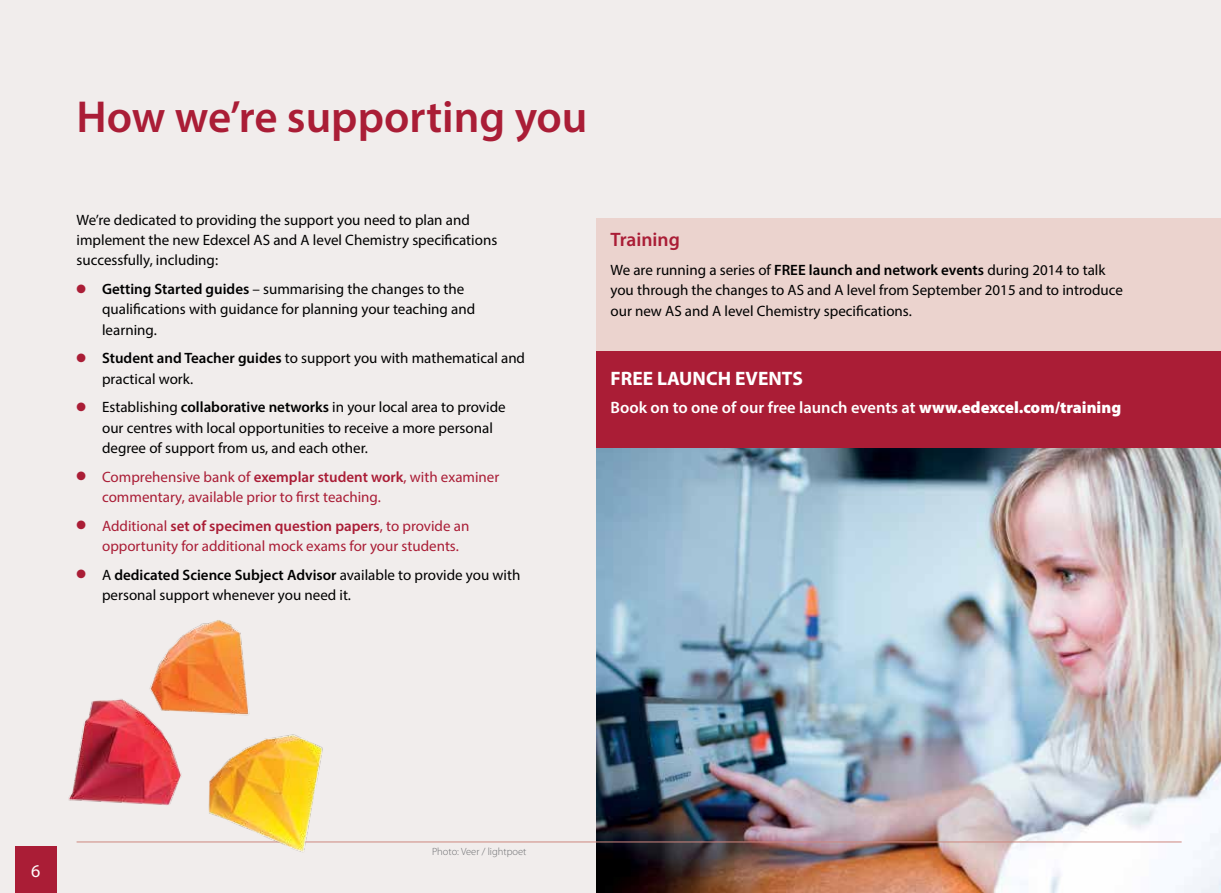
<style>
.page{position:relative;width:1221px;height:893px;background:#fff}
.page>*{position:absolute;margin:0;border:0;box-sizing:border-box;transform-origin:0 0}
.t1{font:600 45px "Myriad Pro";color:#aa1d36}
.t2{font:700 19.5px "Myriad Pro";color:#fff}
.t3{font:600 19.5px "Myriad Pro";color:#aa1d36}
.t4{font:18px "Myriad Pro";color:#fff}
.t5{font:600 16.5px "Myriad Pro";color:#fff}
.t6{font:15px/20.2px "Myriad Pro";color:#000}
.t7{font:15px/20.2px "Myriad Pro";color:#aa1d36}
.t8{font:300 10.5px "Myriad Pro";color:#6d6e71}
.s1{color:#aa1d36}
.s2{font-weight:600}
.s3{font-weight:900}
</style>
<div class="page">
<div style="left:0;top:0;width:1220px;height:893px;background:#f1edec"></div>
<div style="left:596px;top:218px;width:624px;height:408px;background:#ebd3ce"></div>
<img style="left:596px;top:447px;width:624px;height:446px">
<div style="left:15px;top:846px;width:41px;height:47px;background:#aa1d36"></div>
<hr style="left:77px;top:842px;width:1104px;height:1px;background:#cd877f">
<img style="left:68px;top:620px;width:260px;height:232px">
<div style="left:596px;top:351px;width:624px;height:96px;background:#aa1d36"></div>
<h1 class="t1" style="left:77px;top:88px;width:512px">How we’re supporting you</h1>
<p class="t6" style="left:77px;top:210px;width:422px">We’re dedicated to providing the support you need to plan and implement the new Edexcel AS and A level Chemistry specifications successfully, including:</p>
<p class="t6" style="left:102px;top:279px;width:374px;text-indent:-26px"><span class="s1">●</span> <span class="s2">Getting Started guides</span> – summarising the changes to the qualifications with guidance for planning your teaching and learning.</p>
<p class="t6" style="left:102px;top:348px;width:424px;text-indent:-26px"><span class="s1">●</span> <span class="s2">Student and Teacher guides</span> to support you with mathematical and practical work.</p>
<p class="t6" style="left:102px;top:397px;width:405px;text-indent:-26px"><span class="s1">●</span> Establishing <span class="s2">collaborative networks</span> in your local area to provide our centres with local opportunities to receive a more personal degree of support from us, and each other.</p>
<p class="t7" style="left:102px;top:466px;width:399px;text-indent:-26px">● Comprehensive bank of <span class="s2">exemplar student work</span>, with examiner commentary, available prior to first teaching.</p>
<p class="t7" style="left:102px;top:515px;width:369px;text-indent:-26px">● Additional <span class="s2">set of specimen question papers</span>, to provide an opportunity for additional mock exams for your students.</p>
<p class="t6" style="left:102px;top:564px;width:420px;text-indent:-26px"><span class="s1">●</span> A <span class="s2">dedicated Science Subject Advisor</span> available to provide you with personal support whenever you need it.</p>
<h2 class="t3" style="left:610px;top:227px;width:71px">Training</h2>
<p class="t6" style="left:610px;top:260px;width:514px">We are running a series of <span class="s2">FREE launch and network events</span> during 2014 to talk you through the changes to AS and A level from September 2015 and to introduce our new AS and A level Chemistry specifications.</p>
<h2 class="t2" style="left:610px;top:365px;width:194px">FREE LAUNCH EVENTS</h2>
<p class="t5" style="left:610px;top:397px;width:512px">Book on to one of our free launch events at <span class="s3">www.edexcel.com/training</span></p>
<p class="t4" style="left:31px;top:860px;width:11px">6</p>
<p class="t8" style="left:432px;top:846px;width:96px">Photo: Veer / lightpoet</p>
</div>
